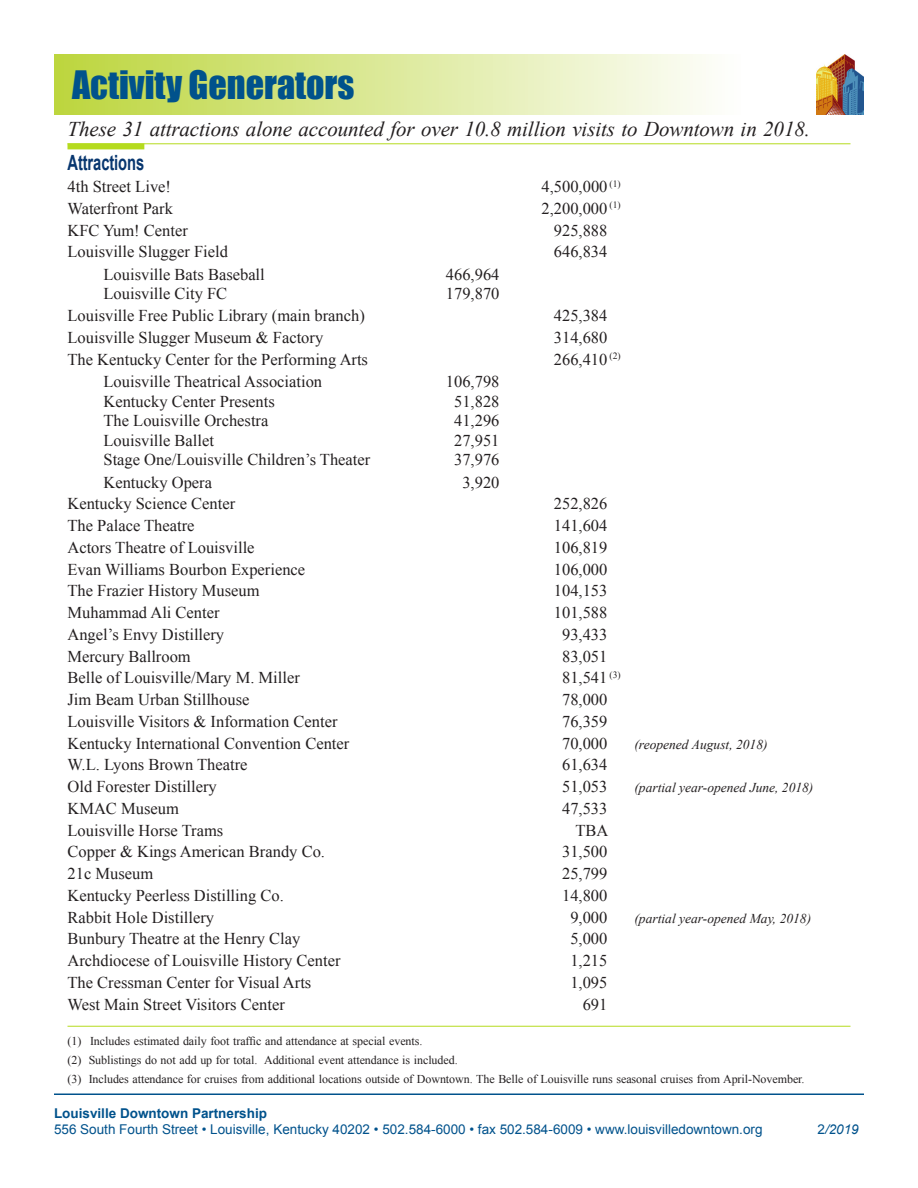
<style>
.page{position:relative;width:918px;height:1188px;background:#fff}
.page>*{position:absolute;margin:0;border:0;box-sizing:border-box;transform-origin:0 0}
.t1{font:36px "Impact";color:#00528c}
.Note{font:italic 21px "Times New Roman";letter-spacing:-.005em;color:#231f20}
.Subhead_14_18_blue{font:700 21px "Arial";letter-spacing:-.005em;color:#07366f;scale:.7 1}
.BodyTextSp{font:16.5px "Times New Roman";color:#231f20}
.BodyText{font:16.5px "Times New Roman";color:#231f20}
.t2{font:13.5px "Arial";color:#00528c}
.BodyTextSp-2{font:italic 13.5px "Times New Roman";color:#231f20}
.t3{font:700 13.5px "Arial";color:#00528c}
.t4{font:italic 13.5px "Arial";color:#00528c}
.Footnotes{font:12px "Times New Roman";letter-spacing:-.005em;color:#231f20}
.s1{font-style:normal}
</style>
<div class="page">
<div style="left:54px;top:54px;width:810px;height:61px;background:linear-gradient(to right,#bdd640,#fff)"></div>
<hr style="left:54px;top:1094px;width:810px;height:1px;background:#00528c">
<hr style="left:68px;top:143px;width:782px;height:1px;background:#b5db1e">
<div style="left:68px;top:143px;width:76px;height:6px;background:#b5db1e"></div>
<hr style="left:68px;top:1026px;width:782px;height:1px;background:#b5db1e">
<img style="left:817px;top:54px;width:47px;height:61px">
<p class="t1" style="left:72px;top:57px;width:284px">Activity Generators</p>
<p class="Note" style="left:68px;top:115px;width:744px">These 31 attractions alone accounted for over 10.8 million visits to Downtown in 2018.</p>
<p class="Subhead_14_18_blue" style="left:68px;top:149px;width:111px">Attractions</p>
<p class="BodyTextSp" style="left:68px;top:176px;width:105px">4th Street Live!</p>
<p class="BodyTextSp" style="left:542px;top:176px;width:81px">4,500,000 <sup>(1)</sup></p>
<p class="BodyTextSp" style="left:68px;top:197px;width:107px">Waterfront Park</p>
<p class="BodyTextSp" style="left:541px;top:197px;width:81px">2,200,000 <sup>(1)</sup></p>
<p class="BodyTextSp" style="left:68px;top:219px;width:122px">KFC Yum! Center</p>
<p class="BodyTextSp" style="left:554px;top:219px;width:55px">925,888</p>
<p class="BodyTextSp" style="left:68px;top:241px;width:162px">Louisville Slugger Field</p>
<p class="BodyTextSp" style="left:554px;top:241px;width:55px">646,834</p>
<p class="BodyText" style="left:104px;top:263px;width:163px">Louisville Bats Baseball</p>
<p class="BodyText" style="left:446px;top:263px;width:55px">466,964</p>
<p class="BodyText" style="left:104px;top:283px;width:125px">Louisville City FC</p>
<p class="BodyText" style="left:446px;top:283px;width:55px">179,870</p>
<p class="BodyTextSp" style="left:68px;top:305px;width:299px">Louisville Free Public Library (main branch)</p>
<p class="BodyTextSp" style="left:554px;top:305px;width:55px">425,384</p>
<p class="BodyTextSp" style="left:68px;top:326px;width:257px">Louisville Slugger Museum &amp; Factory</p>
<p class="BodyTextSp" style="left:554px;top:326px;width:55px">314,680</p>
<p class="BodyTextSp" style="left:68px;top:348px;width:302px">The Kentucky Center for the Performing Arts</p>
<p class="BodyTextSp" style="left:554px;top:348px;width:68px">266,410 <sup>(2)</sup></p>
<p class="BodyText" style="left:104px;top:371px;width:220px">Louisville Theatrical Association</p>
<p class="BodyText" style="left:446px;top:371px;width:55px">106,798</p>
<p class="BodyText" style="left:104px;top:390px;width:173px">Kentucky Center Presents</p>
<p class="BodyText" style="left:454px;top:390px;width:47px">51,828</p>
<p class="BodyText" style="left:104px;top:410px;width:166px">The Louisville Orchestra</p>
<p class="BodyText" style="left:454px;top:410px;width:47px">41,296</p>
<p class="BodyText" style="left:104px;top:429px;width:112px">Louisville Ballet</p>
<p class="BodyText" style="left:454px;top:429px;width:47px">27,951</p>
<p class="BodyText" style="left:104px;top:449px;width:268px">Stage One/Louisville Children’s Theater</p>
<p class="BodyText" style="left:454px;top:449px;width:47px">37,976</p>
<p class="BodyText" style="left:104px;top:471px;width:110px">Kentucky Opera</p>
<p class="BodyText" style="left:462px;top:471px;width:39px">3,920</p>
<p class="BodyTextSp" style="left:68px;top:493px;width:169px">Kentucky Science Center</p>
<p class="BodyTextSp" style="left:554px;top:493px;width:55px">252,826</p>
<p class="BodyTextSp" style="left:68px;top:515px;width:129px">The Palace Theatre</p>
<p class="BodyTextSp" style="left:554px;top:515px;width:55px">141,604</p>
<p class="BodyTextSp" style="left:68px;top:536px;width:189px">Actors Theatre of Louisville</p>
<p class="BodyTextSp" style="left:554px;top:536px;width:55px">106,819</p>
<p class="BodyTextSp" style="left:68px;top:558px;width:239px">Evan Williams Bourbon Experience</p>
<p class="BodyTextSp" style="left:554px;top:558px;width:55px">106,000</p>
<p class="BodyTextSp" style="left:68px;top:580px;width:194px">The Frazier History Museum</p>
<p class="BodyTextSp" style="left:554px;top:580px;width:55px">104,153</p>
<p class="BodyTextSp" style="left:68px;top:602px;width:154px">Muhammad Ali Center</p>
<p class="BodyTextSp" style="left:554px;top:602px;width:55px">101,588</p>
<p class="BodyTextSp" style="left:68px;top:623px;width:158px">Angel’s Envy Distillery</p>
<p class="BodyTextSp" style="left:562px;top:623px;width:47px">93,433</p>
<p class="BodyTextSp" style="left:68px;top:645px;width:125px">Mercury Ballroom</p>
<p class="BodyTextSp" style="left:562px;top:645px;width:47px">83,051</p>
<p class="BodyTextSp" style="left:68px;top:667px;width:234px">Belle of Louisville/Mary M. Miller</p>
<p class="BodyTextSp" style="left:562px;top:667px;width:60px">81,541 <sup>(3)</sup></p>
<p class="BodyTextSp" style="left:68px;top:689px;width:183px">Jim Beam Urban Stillhouse</p>
<p class="BodyTextSp" style="left:562px;top:689px;width:47px">78,000</p>
<p class="BodyTextSp" style="left:68px;top:710px;width:272px">Louisville Visitors &amp; Information Center</p>
<p class="BodyTextSp" style="left:562px;top:710px;width:47px">76,359</p>
<p class="BodyTextSp" style="left:68px;top:732px;width:283px">Kentucky International Convention Center</p>
<p class="BodyTextSp" style="left:562px;top:732px;width:47px">70,000</p>
<p class="BodyTextSp-2" style="left:634px;top:735px;width:135px">(reopened August, 2018)</p>
<p class="BodyTextSp" style="left:68px;top:754px;width:182px">W.L. Lyons Brown Theatre</p>
<p class="BodyTextSp" style="left:562px;top:754px;width:47px">61,634</p>
<p class="BodyTextSp" style="left:68px;top:776px;width:151px">Old Forester Distillery</p>
<p class="BodyTextSp" style="left:562px;top:776px;width:47px">51,053</p>
<p class="BodyTextSp-2" style="left:634px;top:778px;width:180px">(partial year-opened June, 2018)</p>
<p class="BodyTextSp" style="left:68px;top:797px;width:113px">KMAC Museum</p>
<p class="BodyTextSp" style="left:562px;top:797px;width:47px">47,533</p>
<p class="BodyTextSp" style="left:68px;top:819px;width:157px">Louisville Horse Trams</p>
<p class="BodyTextSp" style="left:575px;top:819px;width:34px">TBA</p>
<p class="BodyTextSp" style="left:68px;top:841px;width:259px">Copper &amp; Kings American Brandy Co.</p>
<p class="BodyTextSp" style="left:562px;top:841px;width:47px">31,500</p>
<p class="BodyTextSp" style="left:68px;top:863px;width:87px">21c Museum</p>
<p class="BodyTextSp" style="left:562px;top:863px;width:47px">25,799</p>
<p class="BodyTextSp" style="left:68px;top:884px;width:218px">Kentucky Peerless Distilling Co.</p>
<p class="BodyTextSp" style="left:562px;top:884px;width:47px">14,800</p>
<p class="BodyTextSp" style="left:68px;top:906px;width:148px">Rabbit Hole Distillery</p>
<p class="BodyTextSp" style="left:570px;top:906px;width:39px">9,000</p>
<p class="BodyTextSp-2" style="left:634px;top:909px;width:178px">(partial year-opened May, 2018)</p>
<p class="BodyTextSp" style="left:68px;top:928px;width:234px">Bunbury Theatre at the Henry Clay</p>
<p class="BodyTextSp" style="left:570px;top:928px;width:39px">5,000</p>
<p class="BodyTextSp" style="left:68px;top:950px;width:275px">Archdiocese of Louisville History Center</p>
<p class="BodyTextSp" style="left:570px;top:950px;width:39px">1,215</p>
<p class="BodyTextSp" style="left:68px;top:971px;width:245px">The Cressman Center for Visual Arts</p>
<p class="BodyTextSp" style="left:570px;top:971px;width:39px">1,095</p>
<p class="BodyTextSp" style="left:68px;top:993px;width:219px">West Main Street Visitors Center</p>
<p class="BodyTextSp" style="left:583px;top:993px;width:26px">691</p>
<p class="Footnotes" style="left:68px;top:1033px;width:356px">(1) Includes estimated daily foot traffic and attendance at special events.</p>
<p class="Footnotes" style="left:68px;top:1052px;width:392px">(2) Sublistings do not add up for total. Additional event attendance is included.</p>
<p class="Footnotes" style="left:68px;top:1070px;width:739px">(3) Includes attendance for cruises from additional locations outside of Downtown. The Belle of Louisville runs seasonal cruises from April-November.</p>
<p class="t3" style="left:54px;top:1104px;width:215px">Louisville Downtown Partnership</p>
<p class="t2" style="left:54px;top:1120px;width:710px">556 South Fourth Street • Louisville, Kentucky 40202 • 502.584-6000 • fax 502.584-6009 • www.louisvilledowntown.org</p>
<p class="t4" style="left:818px;top:1121px;width:43px"><span class="s1">2</span>/2019</p>
</div>
